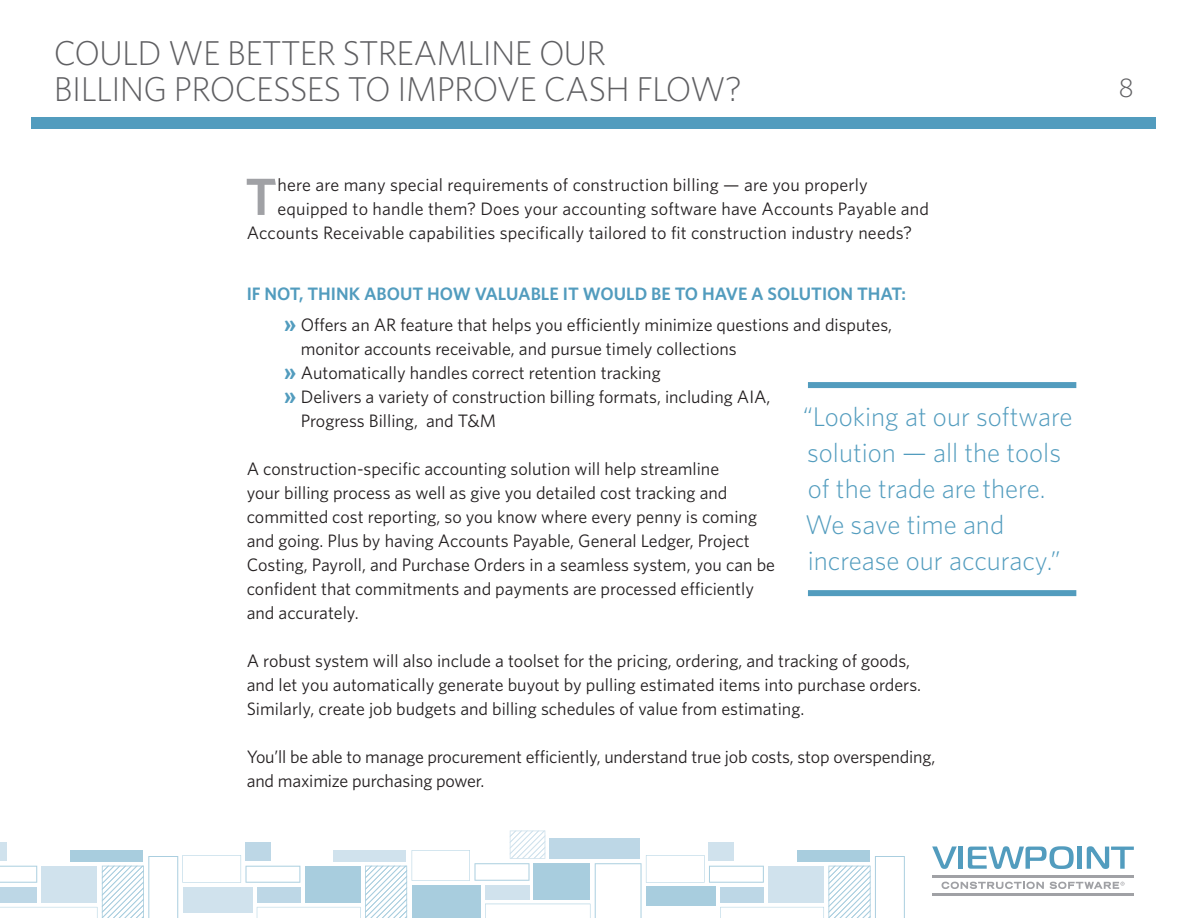
<style>
.page{position:relative;width:1188px;height:918px;background:#fff}
.page>*{position:absolute;margin:0;border:0;box-sizing:border-box;transform-origin:0 0}
.body_copy{font:600 52.5px "Whitney";color:#a0a1a5}
.t1{font:300 34.5px/36px "Whitney";letter-spacing:-.02em;color:#5f5f62}
.all_caps_subhead{font:300 27px/36px "Whitney";color:#529cbe}
.t2{font:300 27px "Whitney";color:#5f5f62}
.body_copy-2{font:18px/24px "Whitney";color:#231f20}
.all_caps_subhead-2{font:600 18px "Whitney";color:#529cbe}
.s1{font-weight:700;font-size:21px;color:#529cbe}
</style>
<div class="page">
<svg style="left:0;top:831px;width:905px;height:87px"></svg>
<svg style="left:932px;top:847px;width:25px;height:22px"></svg>
<hr style="left:959px;top:847px;width:4px;height:22px;background:#529cbe">
<svg style="left:968px;top:846px;width:106px;height:23px"></svg>
<div style="left:1077px;top:847px;width:5px;height:22px;background:#529cbe"></div>
<svg style="left:1087px;top:846px;width:47px;height:23px"></svg>
<svg style="left:942px;top:882px;width:102px;height:7px"></svg>
<svg style="left:1050px;top:882px;width:75px;height:7px"></svg>
<hr style="left:932px;top:875px;width:202px;height:2px;background:#a0a1a5">
<hr style="left:932px;top:893px;width:202px;height:3px;background:#a0a1a5">
<div style="left:32px;top:117px;width:1124px;height:12px;background:#529cbe"></div>
<div style="left:808px;top:382px;width:268px;height:6px;background:#529cbe"></div>
<div style="left:808px;top:590px;width:268px;height:6px;background:#529cbe"></div>
<p class="t1" style="left:54px;top:34px;width:689px">COULD WE BETTER STREAMLINE OUR<br>BILLING PROCESSES TO IMPROVE CASH FLOW?</p>
<p class="body_copy" style="left:245px;top:162px;width:33px">T</p>
<p class="body_copy-2" style="left:277px;top:172px;width:592px">here are many special requirements of construction billing — are you properly</p>
<p class="body_copy-2" style="left:277px;top:196px;width:653px">equipped to handle them? Does your accounting software have Accounts Payable and</p>
<p class="body_copy-2" style="left:247px;top:220px;width:667px">Accounts Receivable capabilities specifically tailored to fit construction industry needs?</p>
<p class="all_caps_subhead-2" style="left:247px;top:282px;width:661px">IF NOT, THINK ABOUT HOW VALUABLE IT WOULD BE TO HAVE A SOLUTION THAT:</p>
<p class="body_copy-2" style="left:301px;top:313px;width:593px;text-indent:-17px"><span class="s1">»</span> Offers an AR feature that helps you efficiently minimize questions and disputes, monitor accounts receivable, and pursue timely collections</p>
<p class="body_copy-2" style="left:284px;top:361px;width:378px"><span class="s1">»</span> Automatically handles correct retention tracking</p>
<p class="body_copy-2" style="left:301px;top:385px;width:471px;text-indent:-17px"><span class="s1">»</span> Delivers a variety of construction billing formats, including AIA,<br>Progress Billing, and T&amp;M</p>
<p class="body_copy-2" style="left:247px;top:457px;width:530px">A construction-specific accounting solution will help streamline<br>your billing process as well as give you detailed cost tracking and committed cost reporting, so you know where every penny is coming and going. Plus by having Accounts Payable, General Ledger, Project Costing, Payroll, and Purchase Orders in a seamless system, you can be confident that commitments and payments are processed efficiently and accurately.</p>
<p class="body_copy-2" style="left:247px;top:649px;width:676px">A robust system will also include a toolset for the pricing, ordering, and tracking of goods, and let you automatically generate buyout by pulling estimated items into purchase orders.<br>Similarly, create job budgets and billing schedules of value from estimating.</p>
<p class="body_copy-2" style="left:247px;top:745px;width:690px">You’ll be able to manage procurement efficiently, understand true job costs, stop overspending, and maximize purchasing power.</p>
<p class="all_caps_subhead" style="left:803px;top:398px;width:271px">“Looking at our software solution — all the tools of the trade are there.<br>We save time and increase our accuracy.”</p>
<h3 class="t2" style="left:1119px;top:70px;width:17px">8</h3>
</div>
